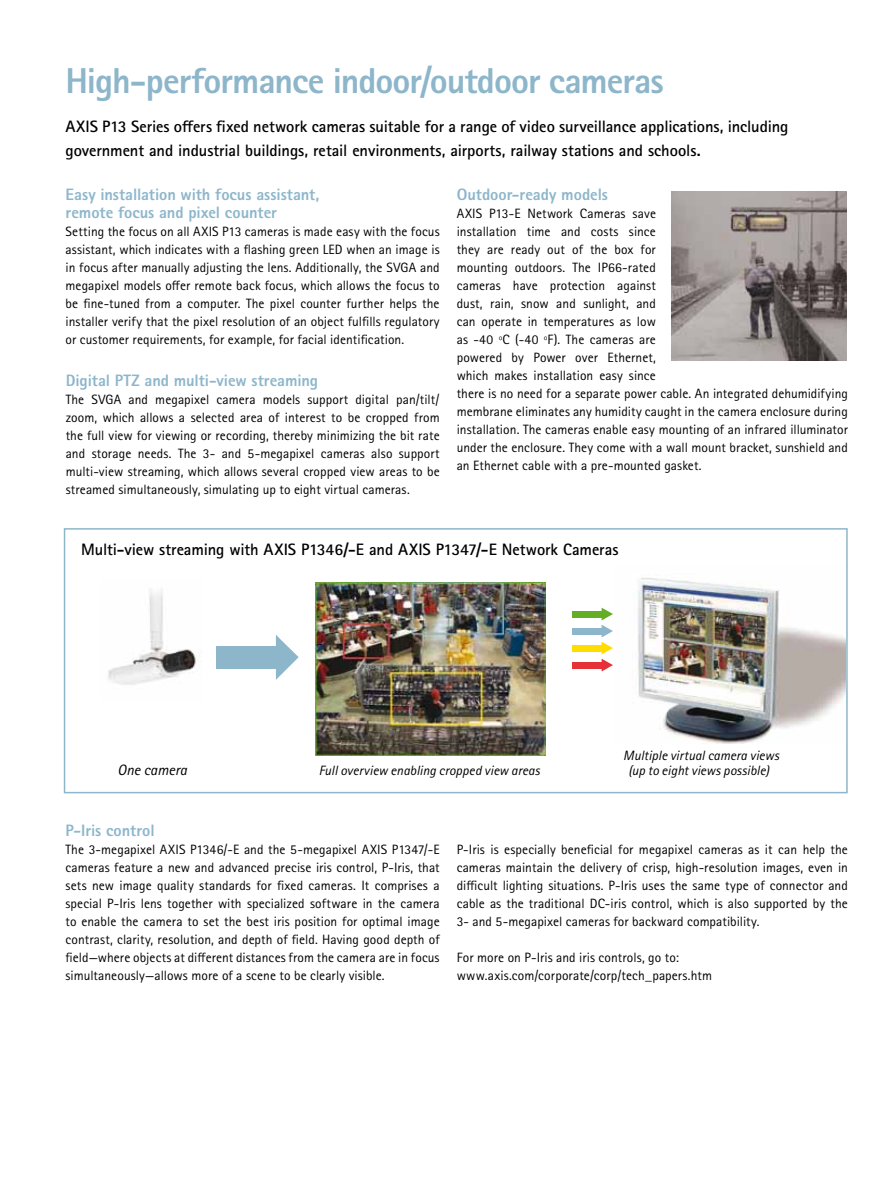
<style>
.page{position:relative;width:893px;height:1191px;background:#fff}
.page>*{position:absolute;margin:0;border:0;box-sizing:border-box;transform-origin:0 0}
.t1{font:800 36px "Rotis Sans Serif Pro";letter-spacing:-.03em;color:#8db6cb}
.t2{font:700 16.5px/24px "Rotis Sans Serif Pro";letter-spacing:-.005em;color:#000}
.t3{font:800 16.5px/18px "Rotis Sans Serif Pro";letter-spacing:-.005em;color:#8db6cb}
.t4{font:italic 15px "Rotis Sans Serif Pro";color:#000}
.t5{font:13.5px/18px "Rotis Sans Serif Pro";letter-spacing:.005em;color:#000;text-align:justify}
.t6{font:italic 13.5px/15px "Rotis Sans Serif Pro";color:#000;text-align:center}
</style>
<div class="page">
<img style="left:671px;top:191px;width:176px;height:169px">
<div style="left:64px;top:528px;width:784px;height:265px;background:#fff;border:2px solid #8db6cb"></div>
<img style="left:315px;top:582px;width:230px;height:173px">
<img style="left:108px;top:590px;width:94px;height:95px">
<img style="left:633px;top:566px;width:213px;height:177px">
<div style="left:216px;top:646px;width:60px;height:23px;background:#8db6cb"></div>
<svg style="left:276px;top:635px;width:23px;height:45px"></svg>
<div style="left:572px;top:611px;width:30px;height:6px;background:#63ae24"></div>
<div style="left:572px;top:628px;width:30px;height:6px;background:#8db6cb"></div>
<div style="left:572px;top:645px;width:30px;height:6px;background:#fd0"></div>
<div style="left:572px;top:662px;width:30px;height:6px;background:#e53138"></div>
<svg style="left:602px;top:608px;width:11px;height:63px"></svg>
<h1 class="t1" style="left:66px;top:58px;width:600px">High-performance indoor/outdoor cameras</h1>
<p class="t2" style="left:66px;top:114px;width:724px">AXIS P13 Series offers fixed network cameras suitable for a range of video surveillance applications, including government and industrial buildings, retail environments, airports, railway stations and schools.</p>
<p class="t3" style="left:66px;top:185px;width:255px">Easy installation with focus assistant, remote focus and pixel counter</p>
<p class="t5" style="left:66px;top:222px;width:376px">Setting the focus on all AXIS P13 cameras is made easy with the focus assistant, which indicates with a flashing green LED when an image is in focus after manually adjusting the lens. Additionally, the SVGA and megapixel models offer remote back focus, which allows the focus to be fine-tuned from a computer. The pixel counter further helps the installer verify that the pixel resolution of an object fulfills regulatory or customer requirements, for example, for facial identification.</p>
<p class="t3" style="left:66px;top:371px;width:254px">Digital PTZ and multi-view streaming</p>
<p class="t5" style="left:66px;top:390px;width:375px">The SVGA and megapixel camera models support digital pan/tilt/ zoom, which allows a selected area of interest to be cropped from the full view for viewing or recording, thereby minimizing the bit rate and storage needs. The 3- and 5-megapixel cameras also support multi-view streaming, which allows several cropped view areas to be streamed simultaneously, simulating up to eight virtual cameras.</p>
<p class="t3" style="left:457px;top:185px;width:153px">Outdoor-ready models</p>
<p class="t5" style="left:457px;top:204px;width:393px;text-align:left">AXIS P13-E Network Cameras save<br>installation time and costs since<br>they are ready out of the box for<br>mounting outdoors. The IP66-rated<br>cameras have protection against<br>dust, rain, snow and sunlight, and<br>can operate in temperatures as low<br>as -40 ºC (-40 ºF). The cameras are<br>powered by Power over Ethernet,<br>which makes installation easy since<br>there is no need for a separate power cable. An integrated dehumidifying membrane eliminates any humidity caught in the camera enclosure during installation. The cameras enable easy mounting of an infrared illuminator under the enclosure. They come with a wall mount bracket, sunshield and an Ethernet cable with a pre-mounted gasket.</p>
<p class="t2" style="left:81px;top:537px;width:539px">Multi-view streaming with AXIS P1346/-E and AXIS P1347/-E Network Cameras</p>
<p class="t4" style="left:118px;top:761px;width:71px">One camera</p>
<p class="t6" style="left:319px;top:762px;width:223px">Full overview enabling cropped view areas</p>
<p class="t6" style="left:623px;top:747px;width:157px">Multiple virtual camera views (up to eight views possible)</p>
<p class="t3" style="left:66px;top:821px;width:91px">P-Iris control</p>
<p class="t5" style="left:66px;top:840px;width:376px">The 3-megapixel AXIS P1346/-E and the 5-megapixel AXIS P1347/-E cameras feature a new and advanced precise iris control, P-Iris, that sets new image quality standards for fixed cameras. It comprises a special P-Iris lens together with specialized software in the camera to enable the camera to set the best iris position for optimal image contrast, clarity, resolution, and depth of field. Having good depth of field—where objects at different distances from the camera are in focus simultaneously—allows more of a scene to be clearly visible.</p>
<p class="t5" style="left:457px;top:840px;width:393px">P-Iris is especially beneficial for megapixel cameras as it can help the cameras maintain the delivery of crisp, high-resolution images, even in difficult lighting situations. P-Iris uses the same type of connector and cable as the traditional DC-iris control, which is also supported by the 3- and 5-megapixel cameras for backward compatibility.</p>
<p class="t5" style="left:457px;top:948px;width:257px">For more on P-Iris and iris controls, go to: www.axis.com/corporate/corp/tech_papers.htm</p>
</div>
